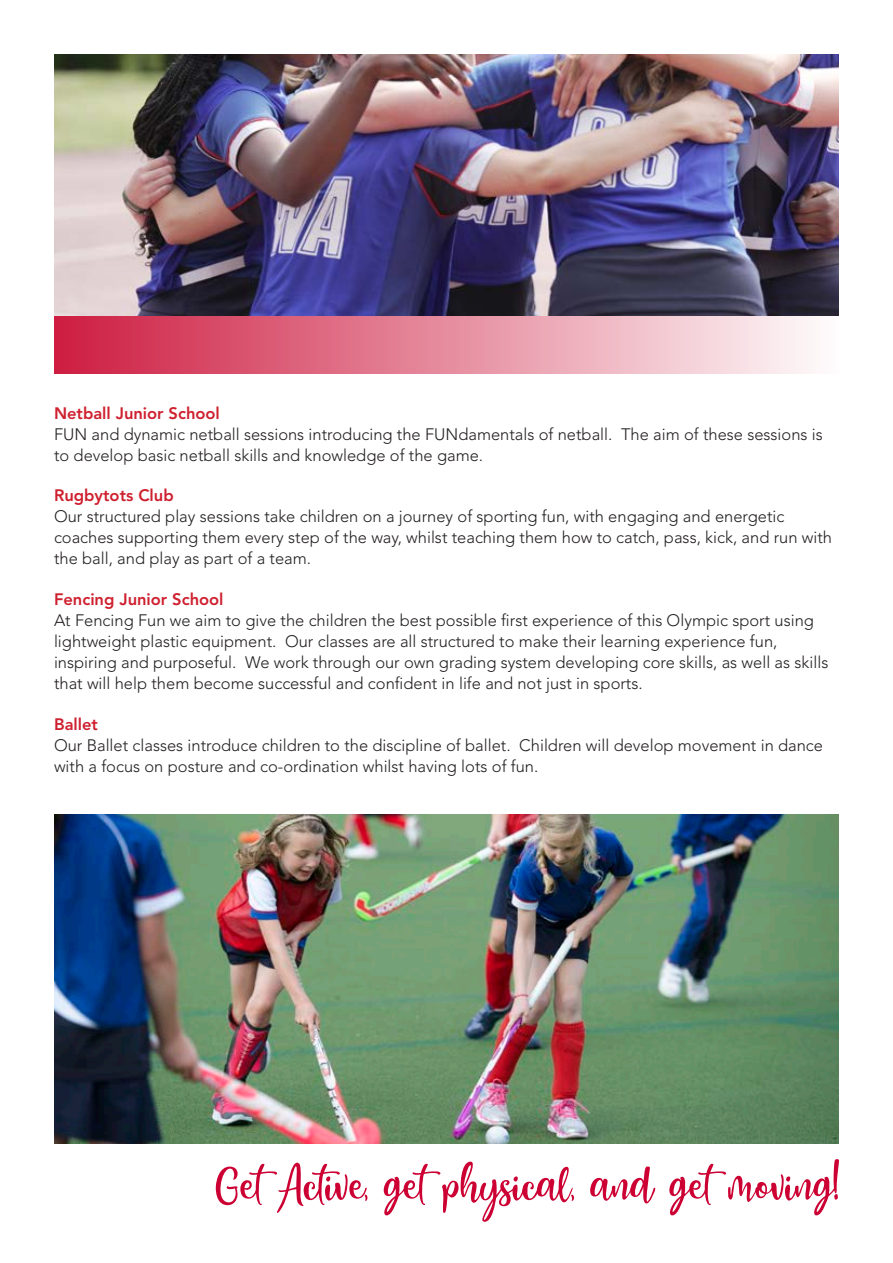
<style>
.page{position:relative;width:893px;height:1263px;background:#fff}
.page>*{position:absolute;margin:0;border:0;box-sizing:border-box;transform-origin:0 0}
.t1{font:57px "Honey Butter Script";color:#c03}
.Body_Copy{font:300 16.5px/21px "Avenir LT Std";color:#231f20}
.Sub_Heading_2{font:800 16.5px "Avenir LT Std";color:#cf202f}
</style>
<div class="page">
<img style="left:54px;top:814px;width:785px;height:330px">
<div style="left:54px;top:315px;width:785px;height:58px;background:linear-gradient(to right,#ce1d41,#fefcfd)"></div>
<img style="left:54px;top:54px;width:785px;height:261px">
<p class="Sub_Heading_2" style="left:54px;top:403px;width:167px">Netball Junior School</p>
<p class="Body_Copy" style="left:54px;top:423px;width:770px">FUN and dynamic netball sessions introducing the FUNdamentals of netball. The aim of these sessions is to develop basic netball skills and knowledge of the game.</p>
<p class="Sub_Heading_2" style="left:54px;top:486px;width:121px">Rugbytots Club</p>
<p class="Body_Copy" style="left:54px;top:506px;width:780px">Our structured play sessions take children on a journey of sporting fun, with engaging and energetic coaches supporting them every step of the way, whilst teaching them how to catch, pass, kick, and run with the ball, and play as part of a team.</p>
<p class="Sub_Heading_2" style="left:54px;top:590px;width:171px">Fencing Junior School</p>
<p class="Body_Copy" style="left:54px;top:610px;width:776px">At Fencing Fun we aim to give the children the best possible first experience of this Olympic sport using lightweight plastic equipment. Our classes are all structured to make their learning experience fun, inspiring and purposeful. We work through our own grading system developing core skills, as well as skills that will help them become successful and confident in life and not just in sports.</p>
<p class="Sub_Heading_2" style="left:54px;top:714px;width:46px">Ballet</p>
<p class="Body_Copy" style="left:54px;top:735px;width:771px">Our Ballet classes introduce children to the discipline of ballet. Children will develop movement in dance with a focus on posture and co-ordination whilst having lots of fun.</p>
<p class="t1" style="left:215px;top:1144px;width:626px">Get Active, get physical, and get moving!</p>
</div>
